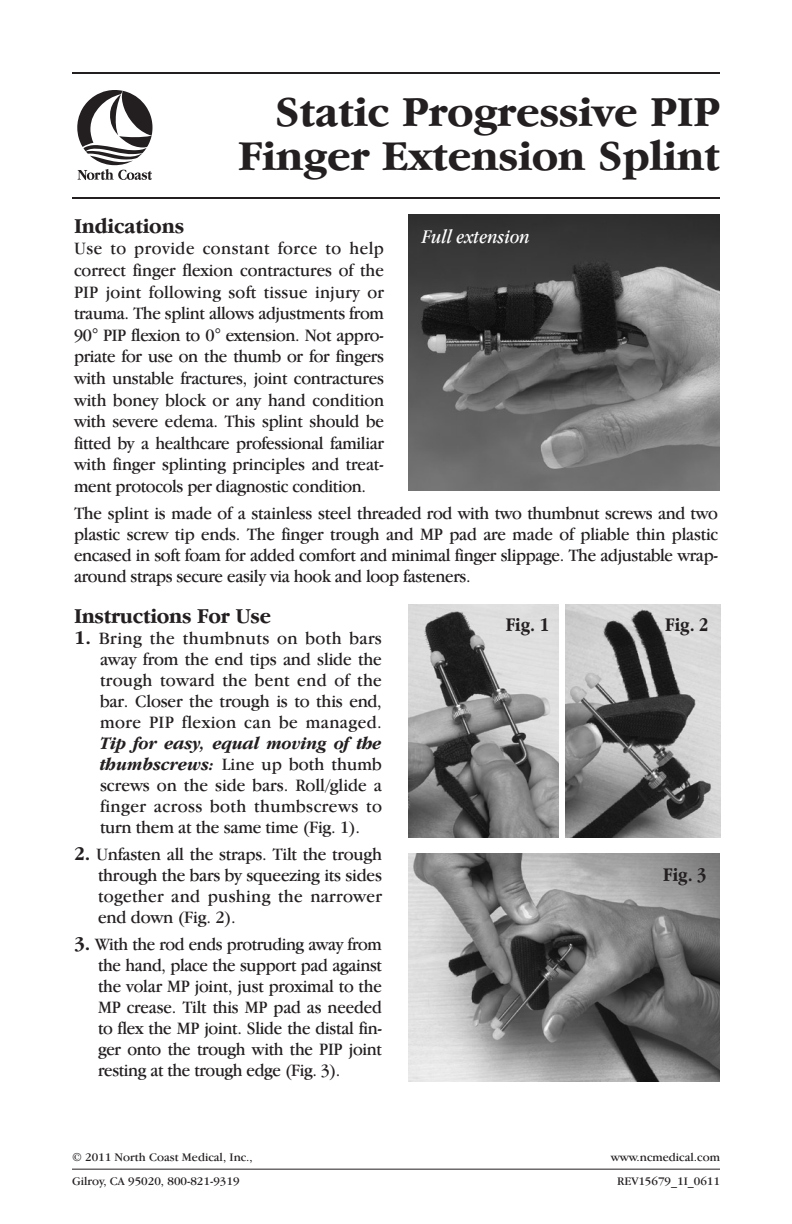
<style>
.page{position:relative;width:792px;height:1224px;background:#fff}
.page>*{position:absolute;margin:0;border:0;box-sizing:border-box;transform-origin:0 0}
.Heading__Cover{font:700 44px "Garamond IT Cby BT";letter-spacing:-.01em;color:#231f20}
.Subhead_1{font:700 22px "Garamond IT Cby BT";letter-spacing:-.015em;color:#231f20;scale:.95 1}
.Product_name{font:700 20px "Garamond IT Cby BT";color:#231f20;scale:.85 1}
.Product_name-2{font:italic 20px "Garamond IT Cby BT";color:#fff;scale:.85 1}
.Subhead_1-2{font:18px/21.6px "Garamond IT Cby BT";letter-spacing:-.015em;color:#231f20;text-align:justify;scale:.93 1}
.Subhead_1-3{font:18px/21px "Garamond IT Cby BT";letter-spacing:-.015em;color:#231f20;text-align:justify;scale:.95 1}
.t1{font:12px "Garamond IT Cby BT";color:#231f20}
.s1{font-weight:700;font-size:20px}
.s2{font-weight:700;font-style:italic}
</style>
<div class="page">
<hr style="left:72px;top:72px;width:648px;height:2px;background:#231f20">
<hr style="left:72px;top:197px;width:648px;height:2px;background:#231f20">
<svg style="left:77px;top:90px;width:75px;height:90px"></svg>
<img style="left:408px;top:604px;width:150px;height:233px">
<img style="left:565px;top:604px;width:155px;height:233px">
<img style="left:408px;top:214px;width:312px;height:277px">
<img style="left:408px;top:853px;width:312px;height:228px">
<hr style="left:72px;top:1169px;width:648px;height:1px;background:#231f20">
<p class="Heading__Cover" style="left:275px;top:87px;width:447px">Static Progressive PIP</p>
<p class="Heading__Cover" style="left:238px;top:131px;width:484px">Finger Extension Splint</p>
<p class="Subhead_1" style="left:74px;top:213px;width:118px">Indications</p>
<p class="Subhead_1-2" style="left:74px;top:237px;width:335px">Use to provide constant force to help correct finger flexion contractures of the PIP joint following soft tissue injury or trauma. The splint allows adjustments from 90° PIP flexion to 0° extension. Not appro&shy;priate for use on the thumb or for fingers with unstable fractures, joint contractures with boney block or any hand condition with severe edema. This splint should be fitted by a healthcare professional familiar with finger splinting principles and treat&shy;ment protocols per diagnostic condition.</p>
<p class="Subhead_1-2" style="left:74px;top:502px;width:694px;line-height:21px">The splint is made of a stainless steel threaded rod with two thumbnut screws and two plastic screw tip ends. The finger trough and MP pad are made of pliable thin plastic encased in soft foam for added comfort and minimal finger slippage. The adjustable wrap&shy;around straps secure easily via hook and loop fasteners.</p>
<p class="Subhead_1" style="left:74px;top:603px;width:209px">Instructions For Use</p>
<p class="Subhead_1-3" style="left:100px;top:627px;width:298px;text-indent:-26px"><span class="s1">1.</span> Bring the thumbnuts on both bars away from the end tips and slide the trough toward the bent end of the bar. Closer the trough is to this end, more PIP flexion can be managed.<br><span class="s2">Tip for easy, equal moving of the thumbscrews:</span> Line up both thumb screws on the side bars. Roll/glide a finger across both thumbscrews to turn them at the same time (Fig. 1).</p>
<p class="Subhead_1-3" style="left:98px;top:843px;width:301px;text-indent:-24px"><span class="s1">2.</span> Unfasten all the straps. Tilt the trough through the bars by squeezing its sides together and pushing the narrower end down (Fig. 2).</p>
<p class="Subhead_1-2" style="left:98px;top:933px;width:307px;line-height:21px;text-indent:-24px"><span class="s1">3.</span> With the rod ends protruding away from the hand, place the support pad against the volar MP joint, just proximal to the MP crease. Tilt this MP pad as needed to flex the MP joint. Slide the distal fin&shy;ger onto the trough with the PIP joint resting at the trough edge (Fig. 3).</p>
<p class="Product_name-2" style="left:422px;top:225px;width:128px">Full extension</p>
<p class="Product_name" style="left:506px;top:614px;width:53px">Fig. 1</p>
<p class="Product_name" style="left:665px;top:614px;width:53px">Fig. 2</p>
<p class="Product_name" style="left:663px;top:863px;width:53px">Fig. 3</p>
<p class="t1" style="left:72px;top:1150px;width:182px">© 2011 North Coast Medical, Inc.,</p>
<p class="t1" style="left:611px;top:1150px;width:111px">www.ncmedical.com</p>
<p class="t1" style="left:72px;top:1174px;width:169px">Gilroy, CA 95020, 800-821-9319</p>
<p class="t1" style="left:617px;top:1174px;width:104px">REV15679_1I_0611</p>
</div>
